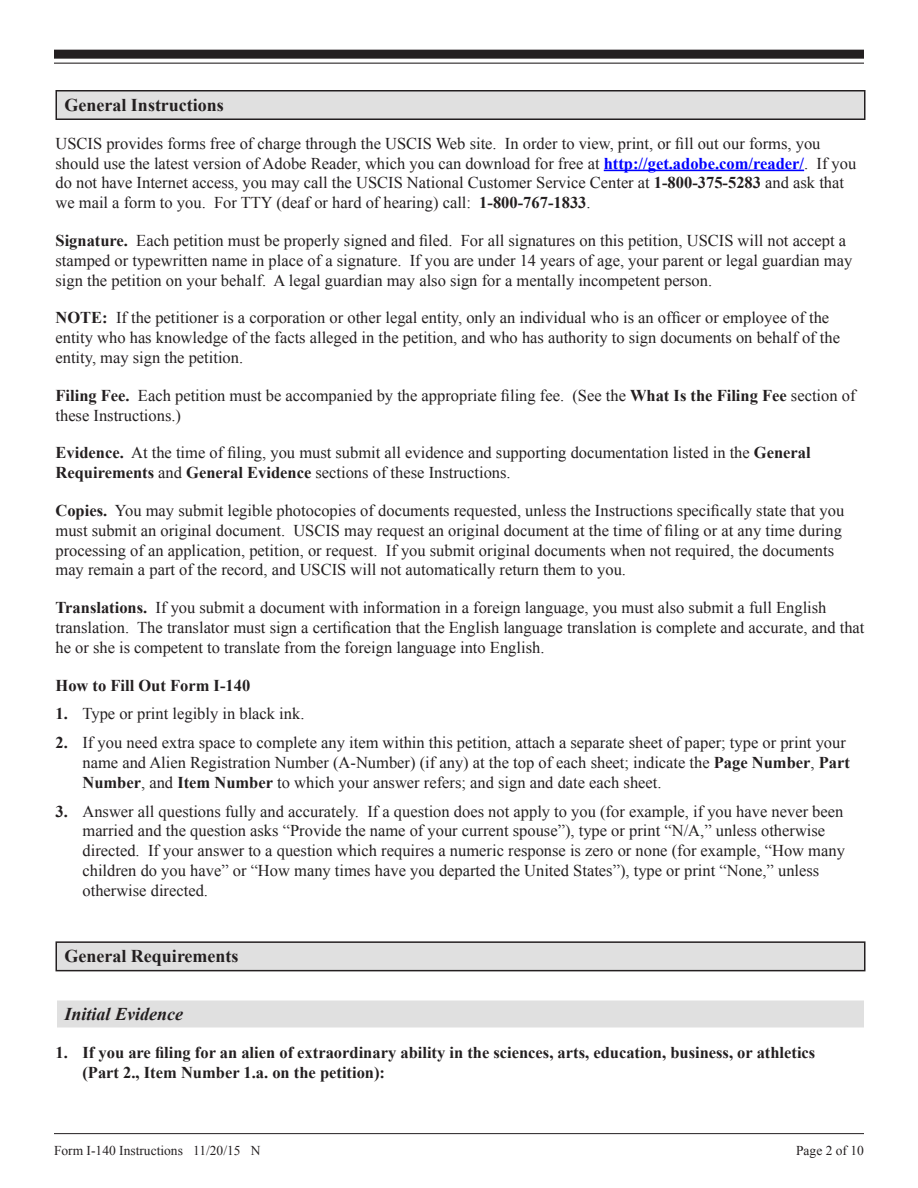
<style>
.page{position:relative;width:918px;height:1188px;background:#fff}
.page>*{position:absolute;margin:0;border:0;box-sizing:border-box;transform-origin:0 0}
.Section_Header_1{font:700 18px "Times New Roman";color:#231f20}
.Subhead_1{font:italic 700 18px "Times New Roman";color:#231f20}
.Body_Extra_Space_1{font:16.5px/19.8px "Times New Roman";color:#231f20}
.Numbered_List_1{font:16.5px/19.8px "Times New Roman";color:#231f20}
.Body_1{font:16.5px/19.8px "Times New Roman";color:#231f20}
.Body_Extra_Space_1-2{font:700 16.5px/19.8px "Times New Roman";color:#231f20}
.t1{font:13.5px "Times New Roman";color:#231f20}
.s1{font-weight:700;color:#00f}
.s2{font-weight:700}
</style>
<div class="page">
<hr style="left:54px;top:1133px;width:810px;height:1px;background:#231f20">
<div style="left:54px;top:50px;width:810px;height:9px;background:#231f20"></div>
<hr style="left:54px;top:63px;width:810px;height:1px;background:#231f20">
<div style="left:56px;top:90px;width:810px;height:30px;background:#817f80"></div>
<div style="left:57px;top:92px;width:807px;height:26px;background:#e0e0e0"></div>
<hr style="left:604px;top:170px;width:200px;height:1px;background:#00f">
<div style="left:56px;top:941px;width:810px;height:30px;background:#363233"></div>
<div style="left:57px;top:943px;width:807px;height:27px;background:#e0e0e0"></div>
<div style="left:57px;top:1000px;width:807px;height:28px;background:#e0e0e0"></div>
<h1 class="Section_Header_1" style="left:64px;top:93px;width:161px">General Instructions</h1>
<p class="Body_1" style="left:56px;top:133px;width:802px">USCIS provides forms free of charge through the USCIS Web site. In order to view, print, or fill out our forms, you should use the latest version of Adobe Reader, which you can download for free at <span class="s1">http://get.adobe.com/reader/</span>. If you do not have Internet access, you may call the USCIS National Customer Service Center at <span class="s2">1-800-375-5283</span> and ask that we mail a form to you. For TTY (deaf or hard of hearing) call: <span class="s2">1-800-767-1833</span>.</p>
<p class="Body_Extra_Space_1" style="left:56px;top:230px;width:798px"><span class="s2">Signature.</span> Each petition must be properly signed and filed. For all signatures on this petition, USCIS will not accept a stamped or typewritten name in place of a signature. If you are under 14 years of age, your parent or legal guardian may sign the petition on your behalf. A legal guardian may also sign for a mentally incompetent person.</p>
<p class="Body_Extra_Space_1" style="left:56px;top:308px;width:786px"><span class="s2">NOTE:</span> If the petitioner is a corporation or other legal entity, only an individual who is an officer or employee of the entity who has knowledge of the facts alleged in the petition, and who has authority to sign documents on behalf of the entity, may sign the petition.</p>
<p class="Body_Extra_Space_1" style="left:56px;top:385px;width:802px"><span class="s2">Filing Fee.</span> Each petition must be accompanied by the appropriate filing fee. (See the <span class="s2">What Is the Filing Fee</span> section of these Instructions.)</p>
<p class="Body_Extra_Space_1" style="left:56px;top:443px;width:757px"><span class="s2">Evidence.</span> At the time of filing, you must submit all evidence and supporting documentation listed in the <span class="s2">General<br>Requirements</span> and <span class="s2">General Evidence</span> sections of these Instructions.</p>
<p class="Body_Extra_Space_1" style="left:56px;top:500px;width:790px"><span class="s2">Copies.</span> You may submit legible photocopies of documents requested, unless the Instructions specifically state that you must submit an original document. USCIS may request an original document at the time of filing or at any time during processing of an application, petition, or request. If you submit original documents when not required, the documents may remain a part of the record, and USCIS will not automatically return them to you.</p>
<p class="Body_Extra_Space_1" style="left:56px;top:598px;width:810px"><span class="s2">Translations.</span> If you submit a document with information in a foreign language, you must also submit a full English translation. The translator must sign a certification that the English language translation is complete and accurate, and that he or she is competent to translate from the foreign language into English.</p>
<p class="Body_Extra_Space_1-2" style="left:56px;top:675px;width:196px">How to Fill Out Form I-140</p>
<p class="Numbered_List_1" style="left:56px;top:704px;width:251px"><span class="s2">1.</span> Type or print legibly in black ink.</p>
<p class="Numbered_List_1" style="left:82px;top:733px;width:769px;text-indent:-27px"><span class="s2">2.</span> If you need extra space to complete any item within this petition, attach a separate sheet of paper; type or print your name and Alien Registration Number (A-Number) (if any) at the top of each sheet; indicate the <span class="s2">Page Number</span>, <span class="s2">Part<br>Number</span>, and <span class="s2">Item Number</span> to which your answer refers; and sign and date each sheet.</p>
<p class="Numbered_List_1" style="left:82px;top:801px;width:764px;text-indent:-27px"><span class="s2">3.</span> Answer all questions fully and accurately. If a question does not apply to you (for example, if you have never been married and the question asks “Provide the name of your current spouse”), type or print “N/A,” unless otherwise directed. If your answer to a question which requires a numeric response is zero or none (for example, “How many children do you have” or “How many times have you departed the United States”), type or print “None,” unless otherwise directed.</p>
<h1 class="Section_Header_1" style="left:64px;top:944px;width:176px">General Requirements</h1>
<h2 class="Subhead_1" style="left:64px;top:1001px;width:120px">Initial Evidence</h2>
<p class="Body_Extra_Space_1-2" style="left:82px;top:1042px;width:734px;text-indent:-27px">1. If you are filing for an alien of extraordinary ability in the sciences, arts, education, business, or athletics (Part 2., Item Number 1.a. on the petition):</p>
<p class="t1" style="left:54px;top:1141px;width:208px">Form I-140 Instructions 11/20/15 N</p>
<p class="t1" style="left:796px;top:1141px;width:69px">Page 2 of 10</p>
</div>
